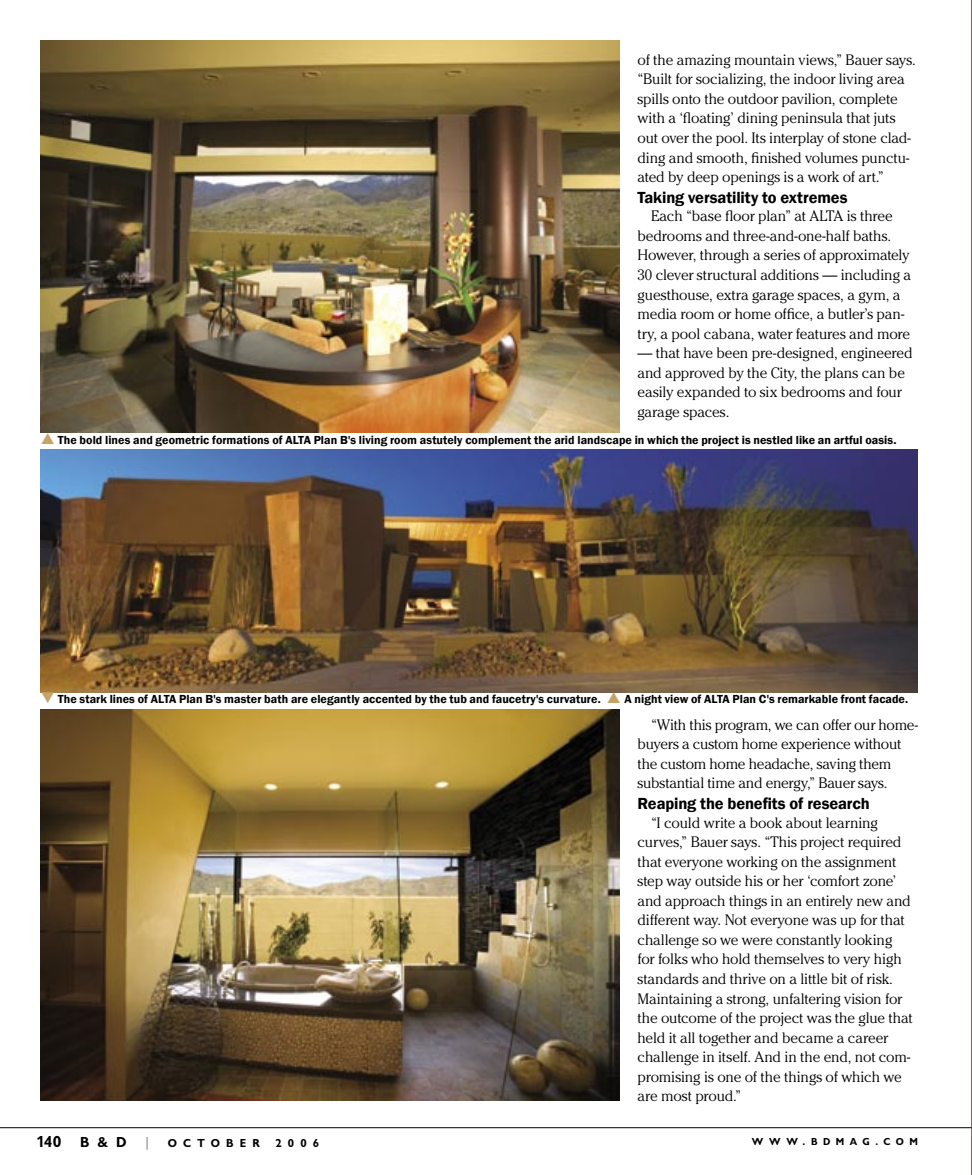
<style>
.page{position:relative;width:972px;height:1175px;background:#fff}
.page>*{position:absolute;margin:0;border:0;box-sizing:border-box;transform-origin:0 0}
.subhead{font:600 16.5px "Franklin Gothic";letter-spacing:-.01em;color:#000}
.t1{font:16.5px "Gill Sans Bld";color:#000}
.body_copy{font:300 15px/19.5px "Cheltenham";letter-spacing:-.01em;color:#000}
.t2{font:15px "Gill Sans Bld";color:#000}
.t3{font:600 12px "Franklin Gothic";letter-spacing:.005em;color:#000}
.t4{font:12px "Gill Sans Bld";letter-spacing:.52em;color:#000}
.t5{font:10.5px "Gill Sans Bld";letter-spacing:.525em;color:#000}
.s1{color:#c4a365}
.s2{color:#939393}
</style>
<div class="page">
<hr style="left:0;top:1127px;width:972px;height:1px;background:#000">
<img style="left:41px;top:709px;width:578px;height:391px">
<img style="left:41px;top:40px;width:578px;height:392px">
<img style="left:40px;top:449px;width:878px;height:243px">
<svg style="left:971px;top:0;width:1px;height:1174px"></svg>
<svg style="left:607px;top:692px;width:13px;height:1px"></svg>
<p class="body_copy" style="left:638px;top:50px;width:280px">of the amazing mountain views,” Bauer says. “Built for socializing, the indoor living area spills onto the outdoor pavilion, complete with a ‘floating’ dining peninsula that juts out over the pool. Its interplay of stone clad&shy;ding and smooth, finished volumes punctu&shy;ated by deep openings is a work of art.”</p>
<p class="subhead" style="left:638px;top:187px;width:212px">Taking versatility to extremes</p>
<p class="body_copy" style="left:638px;top:206px;width:275px;text-indent:14px">Each “base floor plan” at ALTA is three bedrooms and three-and-one-half baths.<br>However, through a series of approximately 30 clever structural additions — including a guesthouse, extra garage spaces, a gym, a media room or home office, a butler’s pan&shy;try, a pool cabana, water features and more</p>
<p class="body_copy" style="left:638px;top:343px;width:277px">— that have been pre-designed, engineered and approved by the City, the plans can be easily expanded to six bedrooms and four garage spaces.</p>
<p class="t3" style="left:58px;top:432px;width:840px">The bold lines and geometric formations of ALTA Plan B's living room astutely complement the arid landscape in which the project is nestled like an artful oasis.</p>
<p class="t3" style="left:40px;top:692px;width:562px"><span class="s1">❑</span> The stark lines of ALTA Plan B's master bath are elegantly accented by the tub and faucetry's curvature.</p>
<p class="t3" style="left:625px;top:692px;width:285px">A night view of ALTA Plan C's remarkable front facade.</p>
<p class="body_copy" style="left:638px;top:714px;width:282px;text-indent:14px">“With this program, we can offer our home&shy;buyers a custom home experience without the custom home headache, saving them substantial time and energy,” Bauer says.</p>
<p class="subhead" style="left:638px;top:793px;width:234px">Reaping the benefits of research</p>
<p class="body_copy" style="left:638px;top:812px;width:277px;text-indent:14px">“I could write a book about learning curves,” Bauer says. “This project required that everyone working on the assignment step way outside his or her ‘comfort zone’ and approach things in an entirely new and different way. Not everyone was up for that challenge so we were constantly looking for folks who hold themselves to very high standards and thrive on a little bit of risk.<br>Maintaining a strong, unfaltering vision for the outcome of the project was the glue that held it all together and became a career challenge in itself. And in the end, not com&shy;promising is one of the things of which we are most proud.”</p>
<p class="t1" style="left:36px;top:1130px;width:27px">140</p>
<p class="t2" style="left:80px;top:1131px;width:72px">B&amp;D <span class="s2">|</span></p>
<p class="t4" style="left:168px;top:1134px;width:94px">OCTOBER</p>
<p class="t4" style="left:275px;top:1134px;width:45px">2006</p>
<p class="t5" style="left:752px;top:1134px;width:168px">WWW.BDMAG.COM</p>
</div>
